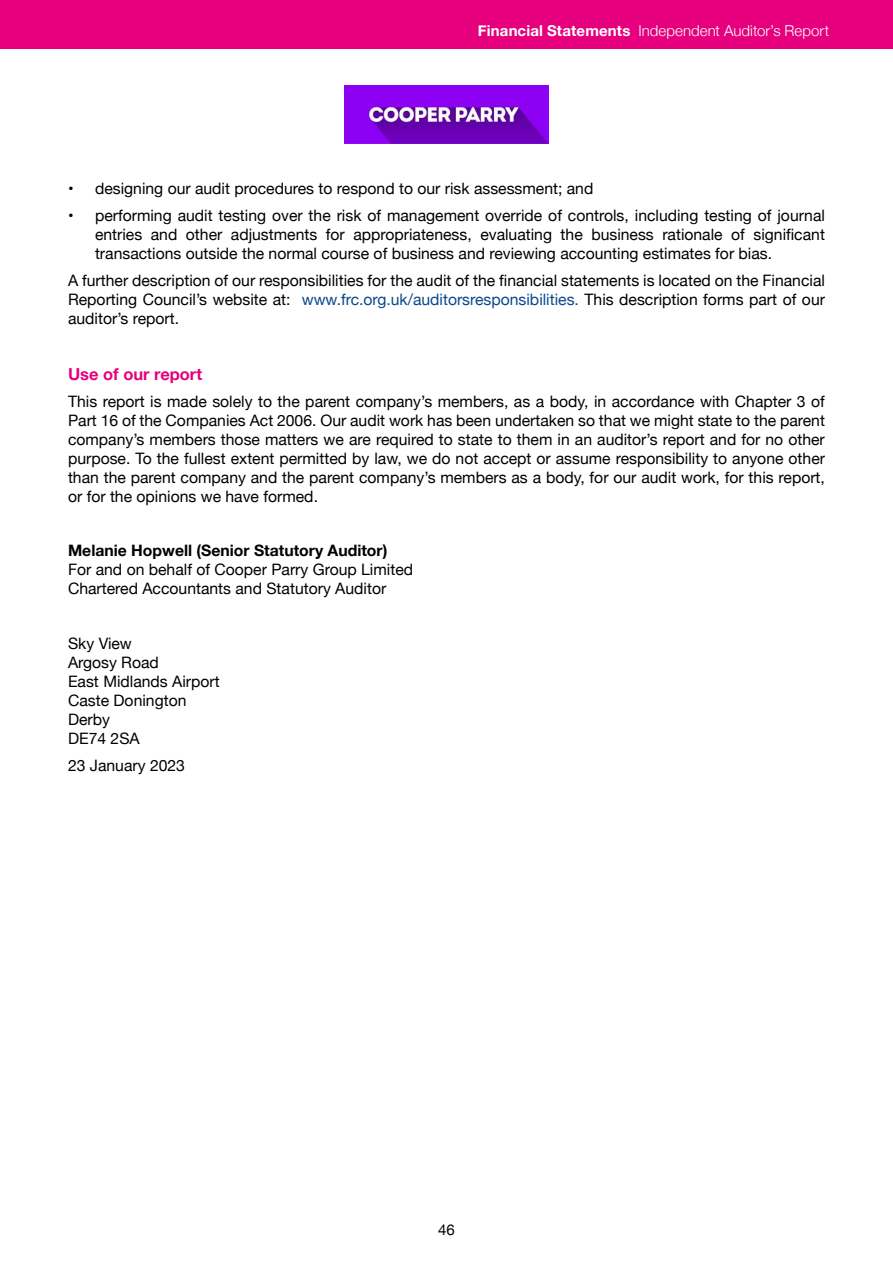
<style>
.page{position:relative;width:893px;height:1263px;background:#fff}
.page>*{position:absolute;margin:0;border:0;box-sizing:border-box;transform-origin:0 0}
.t1{font:700 16.5px "Helvetica Neue";color:#e6007d}
.t2{font:15.75px/18.9px "Helvetica Neue";color:#000;text-align:justify}
.t3{font:700 15.75px "Helvetica Neue";color:#000}
.t4{font:300 15px "Helvetica Neue";letter-spacing:.005em;color:#fff}
.t5{font:15px "Helvetica Neue";color:#000}
.s1{font-weight:700}
.s2{color:#0a488c}
</style>
<div class="page">
<img style="left:345px;top:85px;width:203px;height:58px">
<div style="left:0;top:0;width:893px;height:49px;background:#e6007d"></div>
<p class="t4" style="left:478px;top:18px;width:353px"><span class="s1">Financial Statements</span> Independent Auditor’s Report</p>
<p class="t2" style="left:68px;top:179px;width:527px">• designing our audit procedures to respond to our risk assessment; and</p>
<p class="t2" style="left:95px;top:207px;width:731px;text-indent:-27px">• performing audit testing over the risk of management override of controls, including testing of journal entries and other adjustments for appropriateness, evaluating the business rationale of significant transactions outside the normal course of business and reviewing accounting estimates for bias.</p>
<p class="t2" style="left:68px;top:272px;width:758px">A further description of our responsibilities for the audit of the financial statements is located on the Financial Reporting Council’s website at: <span class="s2">www.frc.org.uk/auditorsresponsibilities.</span> This description forms part of our auditor’s report.</p>
<p class="t1" style="left:68px;top:361px;width:136px">Use of our report</p>
<p class="t2" style="left:68px;top:393px;width:758px">This report is made solely to the parent company’s members, as a body, in accordance with Chapter 3 of Part 16 of the Companies Act 2006. Our audit work has been undertaken so that we might state to the parent company’s members those matters we are required to state to them in an auditor’s report and for no other purpose. To the fullest extent permitted by law, we do not accept or assume responsibility to anyone other than the parent company and the parent company’s members as a body, for our audit work, for this report, or for the opinions we have formed.</p>
<p class="t3" style="left:68px;top:538px;width:321px">Melanie Hopwell (Senior Statutory Auditor)</p>
<p class="t2" style="left:68px;top:561px;width:347px">For and on behalf of Cooper Parry Group Limited<br>Chartered Accountants and Statutory Auditor</p>
<p class="t2" style="left:68px;top:635px;width:153px;text-align:left">Sky View<br>Argosy Road<br>East Midlands Airport<br>Caste Donington<br>Derby<br>DE74 2SA</p>
<p class="t2" style="left:68px;top:757px;width:119px">23 January 2023</p>
<p class="t5" style="left:438px;top:1218px;width:18px">46</p>
</div>
